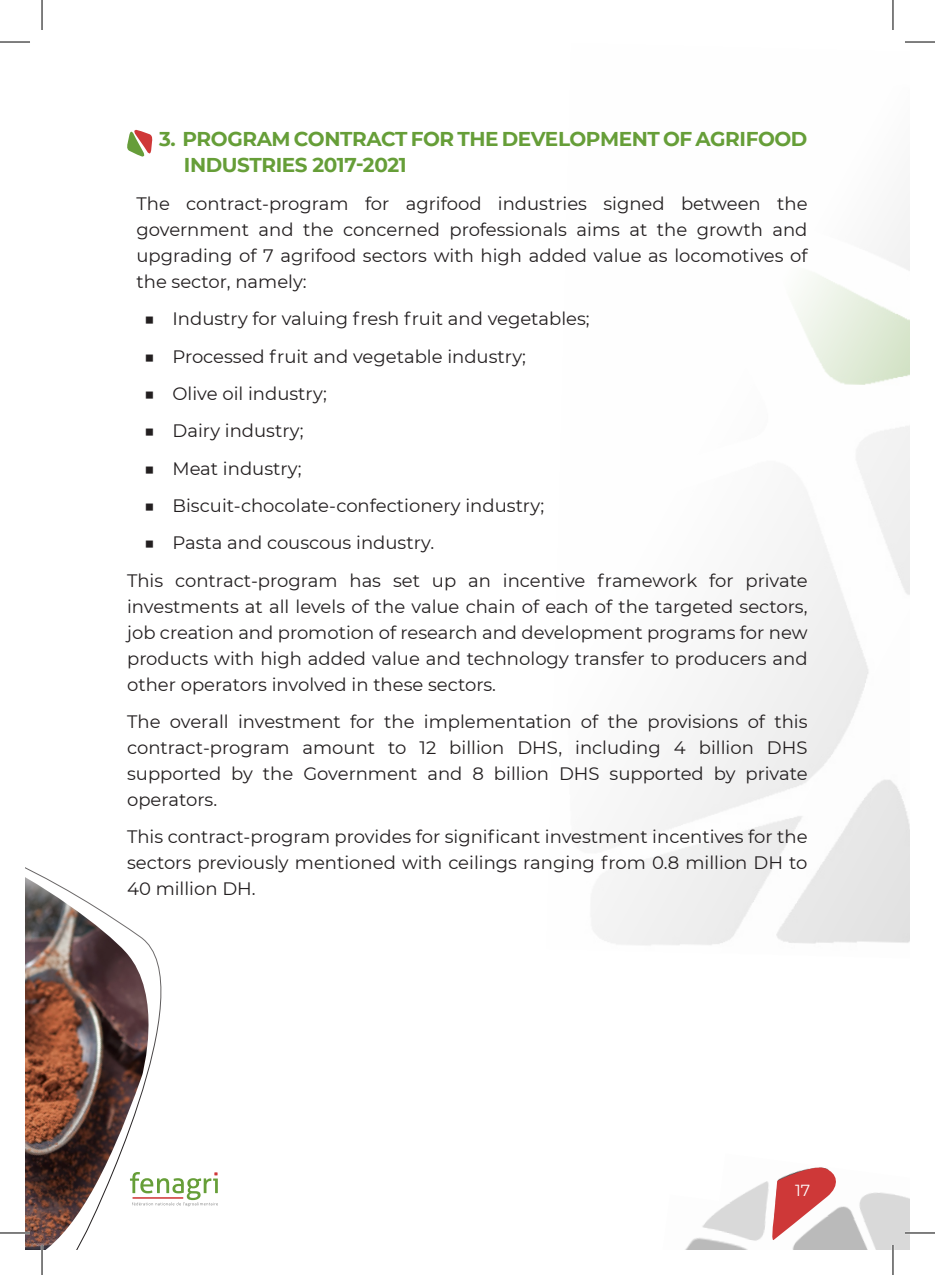
<style>
.page{position:relative;width:935px;height:1275px;background:#fff}
.page>*{position:absolute;margin:0;border:0;box-sizing:border-box;transform-origin:0 0}
.List_Paragraph{font:700 20px/26px "Montserrat";letter-spacing:-.02em;color:#669e38}
.List_Paragraph-2{font:18px/26px "Montserrat";color:#231f20;text-align:justify}
.t1{font:16px "Montserrat";color:#fff}
</style>
<div class="page">
<img style="left:685px;top:1210px;width:224px;height:40px">
<img style="left:719px;top:1181px;width:190px;height:53px">
<svg style="left:770px;top:1167px;width:70px;height:77px"></svg>
<svg style="left:185px;top:1172px;width:33px;height:34px"></svg>
<svg style="left:127px;top:129px;width:26px;height:28px"></svg>
<img style="left:25px;top:867px;width:160px;height:383px">
<hr style="left:0;top:1231px;width:30px;height:3px;background:#fff">
<hr style="left:904px;top:1231px;width:30px;height:3px;background:#fff">
<hr style="left:41px;top:1245px;width:2px;height:30px;background:#fff">
<hr style="left:891px;top:1245px;width:3px;height:30px;background:#fff">
<hr style="left:0;top:42px;width:30px;height:1px;background:#000">
<hr style="left:904px;top:42px;width:30px;height:1px;background:#000">
<hr style="left:0;top:1232px;width:30px;height:1px;background:#000">
<hr style="left:904px;top:1232px;width:30px;height:1px;background:#000">
<hr style="left:42px;top:0;width:1px;height:30px;background:#000">
<hr style="left:42px;top:1245px;width:1px;height:30px;background:#000">
<hr style="left:892px;top:0;width:1px;height:30px;background:#000">
<hr style="left:892px;top:1245px;width:1px;height:30px;background:#000">
<p class="List_Paragraph" style="left:184px;top:125px;width:625px;text-indent:-25px">3. PROGRAM CONTRACT FOR THE DEVELOPMENT OF AGRIFOOD<br>INDUSTRIES 2017-2021</p>
<p class="List_Paragraph-2" style="left:136px;top:190px;width:672px">The contract-program for agrifood industries signed between the government and the concerned professionals aims at the growth and upgrading of 7 agrifood sectors with high added value as locomotives of the sector, namely:</p>
<p class="List_Paragraph-2" style="left:144px;top:305px;width:447px">■ Industry for valuing fresh fruit and vegetables;</p>
<p class="List_Paragraph-2" style="left:144px;top:342px;width:383px">■ Processed fruit and vegetable industry;</p>
<p class="List_Paragraph-2" style="left:144px;top:380px;width:184px">■ Olive oil industry;</p>
<p class="List_Paragraph-2" style="left:144px;top:417px;width:161px">■ Dairy industry;</p>
<p class="List_Paragraph-2" style="left:144px;top:454px;width:159px">■ Meat industry;</p>
<p class="List_Paragraph-2" style="left:144px;top:492px;width:401px">■ Biscuit-chocolate-confectionery industry;</p>
<p class="List_Paragraph-2" style="left:144px;top:529px;width:291px">■ Pasta and couscous industry.</p>
<p class="List_Paragraph-2" style="left:127px;top:566px;width:682px">This contract-program has set up an incentive framework for private investments at all levels of the value chain of each of the targeted sectors, job creation and promotion of research and development programs for new products with high added value and technology transfer to producers and other operators involved in these sectors.</p>
<p class="List_Paragraph-2" style="left:127px;top:708px;width:682px">The overall investment for the implementation of the provisions of this contract-program amount to 12 billion DHS, including 4 billion DHS supported by the Government and 8 billion DHS supported by private operators.</p>
<p class="List_Paragraph-2" style="left:127px;top:823px;width:682px">This contract-program provides for significant investment incentives for the sectors previously mentioned with ceilings ranging from 0.8 million DH to 40 million DH.</p>
<p class="t1" style="left:795px;top:1179px;width:17px">17</p>
</div>
